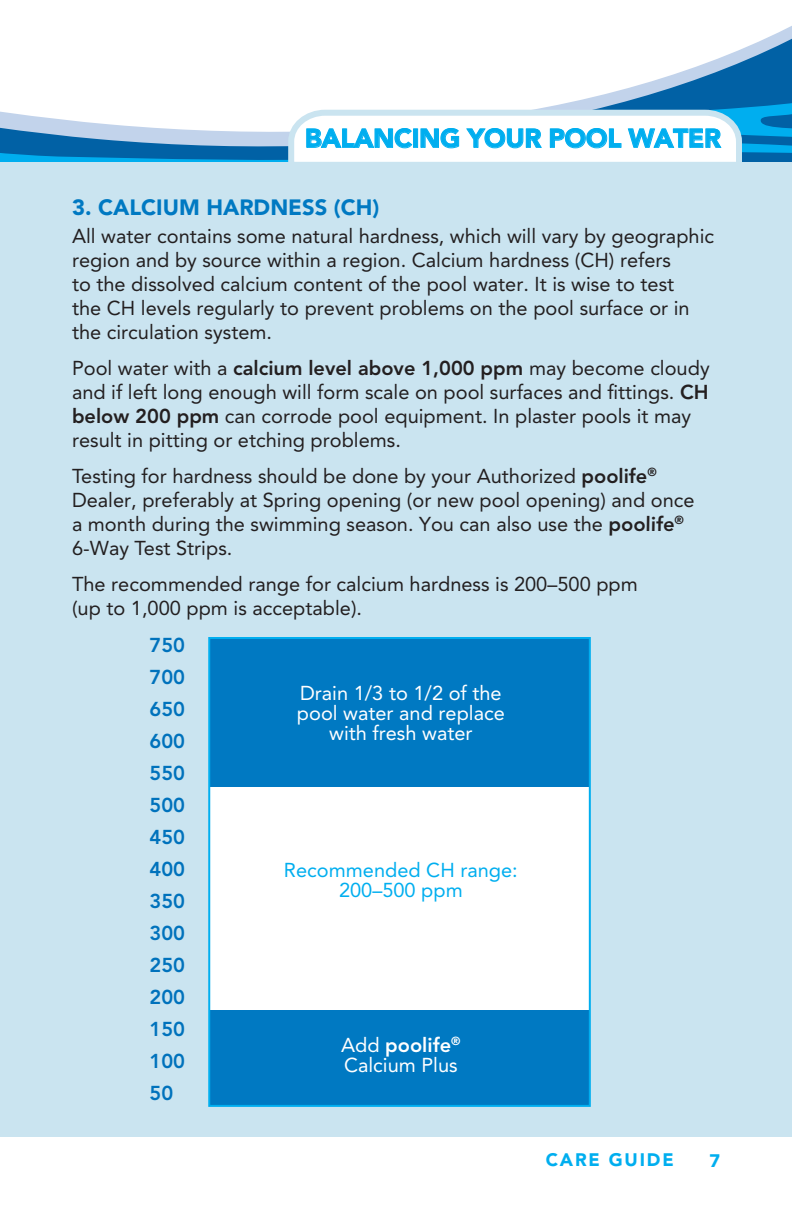
<style>
.page{position:relative;width:792px;height:1224px;background:#fff}
.page>*{position:absolute;margin:0;border:0;box-sizing:border-box;transform-origin:0 0}
.t1{font:900 26px "Avenir";letter-spacing:-.01em;color:#00aeef}
.t2{font:900 22px "Avenir";color:#0079c2}
.t3{font:20px/24px "Avenir";color:#231f20}
.t4{font:20px/20px "Avenir";color:#fff;text-align:center}
.t5{font:800 20px/32px "Avenir";color:#0072bc;text-align:justify}
.t6{font:20px/20px "Avenir";color:#00aeef;text-align:center}
.t7{font:900 18px "Avenir";letter-spacing:.1em;color:#00aeef}
.s1{font-weight:800}
</style>
<div class="page">
<svg style="left:585px;top:26px;width:207px;height:73px"></svg>
<div style="left:0;top:162px;width:792px;height:975px;background:#cae4f0"></div>
<svg style="left:0;top:99px;width:792px;height:63px"></svg>
<div style="left:210px;top:639px;width:380px;height:465px;background:#0079c2"></div>
<div style="left:210px;top:787px;width:380px;height:222px;background:#fff"></div>
<div style="left:208px;top:637px;width:383px;height:470px;border:2px solid #00aeef"></div>
<h1 class="t1" style="left:305px;top:123px;width:417px">BALANCING YOUR POOL WATER</h1>
<p class="t2" style="left:72px;top:194px;width:309px">3. CALCIUM HARDNESS (CH)</p>
<p class="t3" style="left:72px;top:224px;width:644px">All water contains some natural hardness, which will vary by geographic region and by source within a region. Calcium hardness (CH) refers<br>to the dissolved calcium content of the pool water. It is wise to test<br>the CH levels regularly to prevent problems on the pool surface or in the circulation system.</p>
<p class="t3" style="left:72px;top:356px;width:639px">Pool water with a <span class="s1">calcium level above 1,000 ppm</span> may become cloudy and if left long enough will form scale on pool surfaces and fittings. <span class="s1">CH below 200 ppm</span> can corrode pool equipment. In plaster pools it may result in pitting or etching problems.</p>
<p class="t3" style="left:72px;top:464px;width:624px">Testing for hardness should be done by your Authorized <span class="s1">poolife</span><sup>® </sup>Dealer, preferably at Spring opening (or new pool opening) and once a month during the swimming season. You can also use the <span class="s1">poolife</span><sup>® </sup>6-Way Test Strips.</p>
<p class="t3" style="left:72px;top:572px;width:567px">The recommended range for calcium hardness is 200–500 ppm (up to 1,000 ppm is acceptable).</p>
<p class="t5" style="left:150px;top:629px;width:37px">750<br>700<br>650<br>600<br>550<br>500<br>450<br>400<br>350<br>300<br>250<br>200<br>150<br>100<br>50</p>
<p class="t4" style="left:297px;top:683px;width:209px">Drain 1/3 to 1/2 of the pool water and replace with fresh water</p>
<p class="t6" style="left:284px;top:860px;width:235px">Recommended CH range:<br>200–500 ppm</p>
<p class="t4" style="left:341px;top:1035px;width:121px;text-align:left">Add <span class="s1">poolife</span><sup>®<br></sup>Calcium Plus</p>
<p class="t7" style="left:546px;top:1149px;width:129px">CARE GUIDE</p>
<p class="t7" style="left:709px;top:1149px;width:12px">7</p>
</div>
